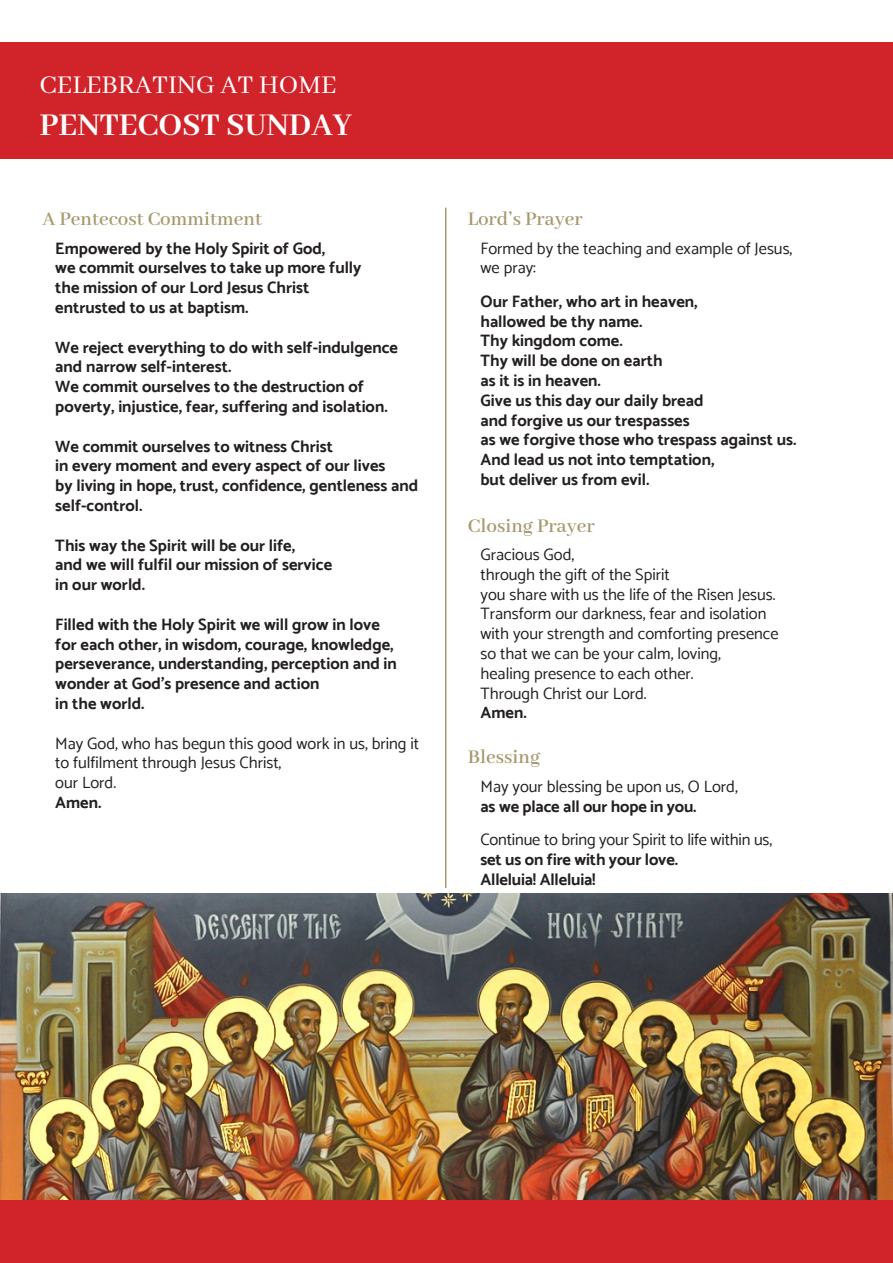
<style>
.page{position:relative;width:893px;height:1263px;background:#fff}
.page>*{position:absolute;margin:0;border:0;box-sizing:border-box;transform-origin:0 0}
.Reverse_Subhead{font:700 34.5px "Abhaya Libre";color:#fff}
.Reverse_Heading{font:28.5px "Abhaya Libre";color:#fff}
.Small_Heads{font:600 21px "Abhaya Libre";color:#a7996e}
.Indented_basic{font:700 16.5px/19.8px "Catamaran";color:#231f20}
.Indented_basic-2{font:16.5px/19.8px "Catamaran";color:#231f20}
</style>
<div class="page">
<div style="left:0;top:43px;width:893px;height:116px;background:#d1232a"></div>
<div style="left:0;top:1199px;width:893px;height:64px;background:#d1232a"></div>
<hr style="left:445px;top:208px;width:1px;height:680px;background:#a7996e">
<img style="left:0;top:894px;width:893px;height:305px">
<p class="Reverse_Heading" style="left:40px;top:69px;width:298px">CELEBRATING AT HOME</p>
<p class="Reverse_Subhead" style="left:40px;top:106px;width:314px">PENTECOST SUNDAY</p>
<p class="Small_Heads" style="left:43px;top:208px;width:221px">A Pentecost Commitment</p>
<p class="Indented_basic" style="left:55px;top:238px;width:272px">Empowered by the Holy Spirit of God,</p>
<p class="Indented_basic" style="left:55px;top:258px;width:308px">we commit ourselves to take up more fully</p>
<p class="Indented_basic" style="left:55px;top:278px;width:256px">the mission of our Lord Jesus Christ</p>
<p class="Indented_basic" style="left:55px;top:297px;width:195px">entrusted to us at baptism.</p>
<p class="Indented_basic" style="left:55px;top:337px;width:344px">We reject everything to do with self-indulgence and narrow self-interest.</p>
<p class="Indented_basic" style="left:55px;top:377px;width:334px">We commit ourselves to the destruction of poverty, injustice, fear, suffering and isolation.</p>
<p class="Indented_basic" style="left:55px;top:436px;width:279px">We commit ourselves to witness Christ</p>
<p class="Indented_basic" style="left:55px;top:456px;width:332px">in every moment and every aspect of our lives</p>
<p class="Indented_basic" style="left:55px;top:476px;width:365px">by living in hope, trust, confidence, gentleness and self-control.</p>
<p class="Indented_basic" style="left:55px;top:535px;width:241px">This way the Spirit will be our life,</p>
<p class="Indented_basic" style="left:55px;top:555px;width:278px">and we will fulfil our mission of service</p>
<p class="Indented_basic" style="left:55px;top:575px;width:91px">in our world.</p>
<p class="Indented_basic" style="left:55px;top:614px;width:343px">Filled with the Holy Spirit we will grow in love for each other, in wisdom, courage, knowledge, perseverance, understanding, perception and in wonder at God’s presence and action</p>
<p class="Indented_basic" style="left:55px;top:693px;width:91px">in the world.</p>
<p class="Indented_basic-2" style="left:55px;top:733px;width:365px">May God, who has begun this good work in us, bring it to fulfilment through Jesus Christ,</p>
<p class="Indented_basic-2" style="left:55px;top:773px;width:62px">our Lord.</p>
<p class="Indented_basic" style="left:55px;top:792px;width:48px">Amen.</p>
<p class="Small_Heads" style="left:468px;top:208px;width:117px">Lord’s Prayer</p>
<p class="Indented_basic-2" style="left:480px;top:238px;width:313px">Formed by the teaching and example of Jesus,</p>
<p class="Indented_basic-2" style="left:480px;top:258px;width:57px">we pray:</p>
<p class="Indented_basic" style="left:480px;top:291px;width:219px">Our Father, who art in heaven,</p>
<p class="Indented_basic" style="left:480px;top:311px;width:163px">hallowed be thy name.</p>
<p class="Indented_basic" style="left:480px;top:331px;width:144px">Thy kingdom come.</p>
<p class="Indented_basic" style="left:480px;top:350px;width:184px">Thy will be done on earth</p>
<p class="Indented_basic" style="left:480px;top:370px;width:122px">as it is in heaven.</p>
<p class="Indented_basic" style="left:480px;top:390px;width:224px">Give us this day our daily bread</p>
<p class="Indented_basic" style="left:480px;top:410px;width:211px">and forgive us our trespasses</p>
<p class="Indented_basic" style="left:480px;top:430px;width:317px">as we forgive those who trespass against us.</p>
<p class="Indented_basic" style="left:480px;top:449px;width:235px">And lead us not into temptation,</p>
<p class="Indented_basic" style="left:480px;top:469px;width:171px">but deliver us from evil.</p>
<p class="Small_Heads" style="left:468px;top:514px;width:129px">Closing Prayer</p>
<p class="Indented_basic-2" style="left:480px;top:544px;width:95px">Gracious God,</p>
<p class="Indented_basic-2" style="left:480px;top:564px;width:191px">through the gift of the Spirit</p>
<p class="Indented_basic-2" style="left:480px;top:584px;width:297px">you share with us the life of the Risen Jesus.</p>
<p class="Indented_basic-2" style="left:480px;top:604px;width:287px">Transform our darkness, fear and isolation</p>
<p class="Indented_basic-2" style="left:480px;top:624px;width:300px">with your strength and comforting presence</p>
<p class="Indented_basic-2" style="left:480px;top:643px;width:242px">so that we can be your calm, loving,</p>
<p class="Indented_basic-2" style="left:480px;top:663px;width:215px">healing presence to each other.</p>
<p class="Indented_basic-2" style="left:480px;top:683px;width:168px">Through Christ our Lord.</p>
<p class="Indented_basic" style="left:480px;top:703px;width:48px">Amen.</p>
<p class="Small_Heads" style="left:468px;top:746px;width:74px">Blessing</p>
<p class="Indented_basic-2" style="left:480px;top:776px;width:259px">May your blessing be upon us, O Lord,</p>
<p class="Indented_basic" style="left:480px;top:796px;width:218px">as we place all our hope in you.</p>
<p class="Indented_basic-2" style="left:480px;top:829px;width:293px">Continue to bring your Spirit to life within us,</p>
<p class="Indented_basic" style="left:480px;top:849px;width:199px">set us on fire with your love.</p>
<p class="Indented_basic" style="left:480px;top:869px;width:117px">Alleluia! Alleluia!</p>
</div>
